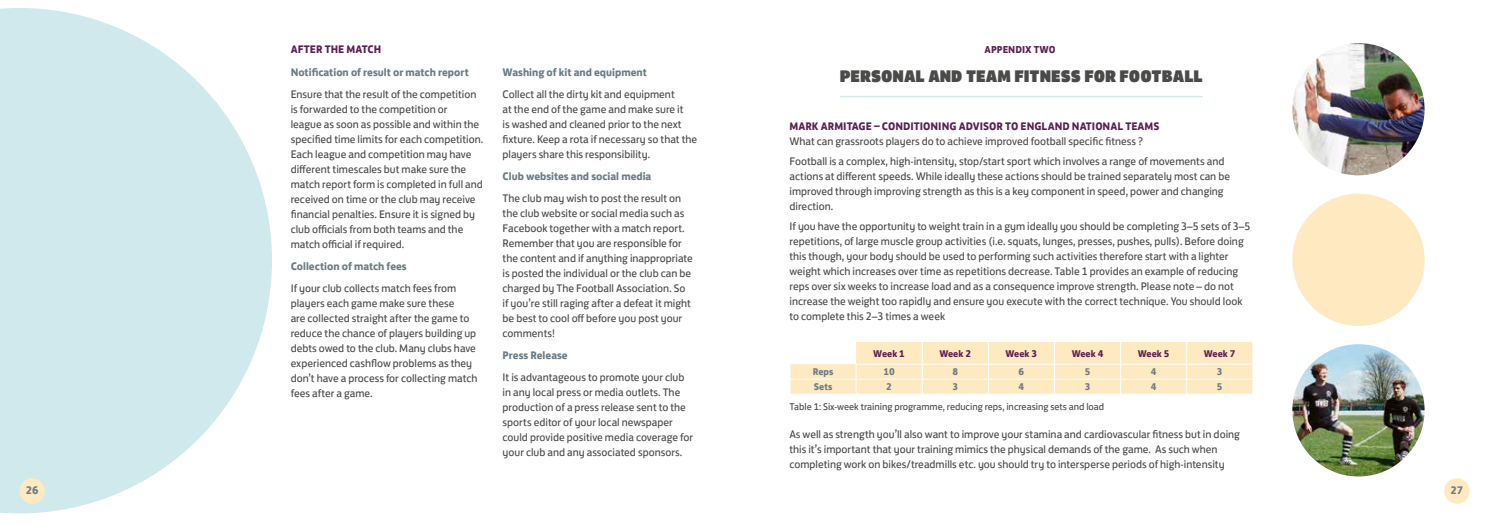
<style>
.page{position:relative;width:1489px;height:525px;background:#fff}
.page>*{position:absolute;margin:0;border:0;box-sizing:border-box;transform-origin:0 0}
.t1{font:17.25px "FS Jack Poster";color:#4a4a49}
.t2{font:11.25px/15px "FS Jack";color:#4a4a49}
.t3{font:700 11.25px "FS Jack";color:#6b7c85}
.t4{font:700 11.25px "FS Jack";color:#5c2053}
.t5{font:700 10.38px "FS Jack";color:#5c2053}
.t6{font:10px "FS Jack";color:#4a4a49}
.t7{font:700 10px "FS Jack";color:#5c2053}
.t8{font:700 10px "FS Jack";color:#6b7c85}
</style>
<div class="page">
<hr style="left:839px;top:96px;width:363px;height:1px;background:#cfe9ec">
<img style="left:1292px;top:43px;width:132px;height:132px;border-radius:66px">
<div style="left:1292px;top:193px;width:132px;height:133px;background:#ffe9c0;border-radius:50%"></div>
<img style="left:1292px;top:344px;width:132px;height:132px;border-radius:66px">
<svg style="left:790px;top:342px;width:463px;height:51px;background:#ffebc7"></svg>
<svg style="left:0;top:8px;width:272px;height:505px;fill:#cfe9ec"></svg>
<div style="left:1443px;top:478px;width:26px;height:25px;background:#ffe9c0;border-radius:50%"></div>
<div style="left:19px;top:478px;width:26px;height:25px;background:#ffe9c0;border-radius:50%"></div>
<p class="t4" style="left:291px;top:40px;width:92px">AFTER THE MATCH</p>
<p class="t3" style="left:291px;top:62px;width:180px">Notification of result or match report</p>
<p class="t2" style="left:291px;top:85px;width:194px">Ensure that the result of the competition is forwarded to the competition or<br>league as soon as possible and within the specified time limits for each competition.<br>Each league and competition may have different timescales but make sure the match report form is completed in full and received on time or the club may receive financial penalties. Ensure it is signed by club officials from both teams and the match official if required.</p>
<p class="t3" style="left:291px;top:256px;width:118px">Collection of match fees</p>
<p class="t2" style="left:291px;top:279px;width:188px">If your club collects match fees from players each game make sure these<br>are collected straight after the game to reduce the chance of players building up debts owed to the club. Many clubs have experienced cashflow problems as they don’t have a process for collecting match fees after a game.</p>
<p class="t3" style="left:502px;top:62px;width:146px">Washing of kit and equipment</p>
<p class="t2" style="left:502px;top:85px;width:196px">Collect all the dirty kit and equipment<br>at the end of the game and make sure it<br>is washed and cleaned prior to the next fixture. Keep a rota if necessary so that the players share this responsibility.</p>
<p class="t3" style="left:502px;top:166px;width:150px">Club websites and social media</p>
<p class="t2" style="left:502px;top:189px;width:192px">The club may wish to post the result on the club website or social media such as Facebook together with a match report.<br>Remember that you are responsible for the content and if anything inappropriate is posted the individual or the club can be charged by The Football Association. So if you’re still raging after a defeat it might be best to cool off before you post your comments!</p>
<p class="t3" style="left:502px;top:345px;width:67px">Press Release</p>
<p class="t2" style="left:502px;top:369px;width:192px">It is advantageous to promote your club in any local press or media outlets. The production of a press release sent to the sports editor of your local newspaper could provide positive media coverage for your club and any associated sponsors.</p>
<p class="t5" style="left:984px;top:40px;width:72px">APPENDIX TWO</p>
<h1 class="t1" style="left:839px;top:61px;width:364px">PERSONAL AND TEAM FITNESS FOR FOOTBALL</h1>
<p class="t4" style="left:789px;top:116px;width:371px">MARK ARMITAGE – CONDITIONING ADVISOR TO ENGLAND NATIONAL TEAMS</p>
<p class="t2" style="left:789px;top:129px;width:436px;line-height:20.2px">What can grassroots players do to achieve improved football specific fitness ?<br>Football is a complex, high-intensity, stop/start sport which involves a range of movements and</p>
<p class="t2" style="left:789px;top:167px;width:442px">actions at different speeds. While ideally these actions should be trained separately most can be improved through improving strength as this is a key component in speed, power and changing direction.</p>
<p class="t2" style="left:789px;top:218px;width:462px">If you have the opportunity to weight train in a gym ideally you should be completing 3–5 sets of 3–5 repetitions, of large muscle group activities (i.e. squats, lunges, presses, pushes, pulls). Before doing this though, your body should be used to performing such activities therefore start with a lighter weight which increases over time as repetitions decrease. Table 1 provides an example of reducing reps over six weeks to increase load and as a consequence improve strength. Please note – do not increase the weight too rapidly and ensure you execute with the correct technique. You should look to complete this 2–3 times a week</p>
<p class="t7" style="left:873px;top:344px;width:33px">Week 1</p>
<p class="t7" style="left:939px;top:344px;width:33px">Week 2</p>
<p class="t7" style="left:1005px;top:344px;width:33px">Week 3</p>
<p class="t7" style="left:1071px;top:344px;width:33px">Week 4</p>
<p class="t7" style="left:1137px;top:344px;width:33px">Week 5</p>
<p class="t7" style="left:1203px;top:344px;width:33px">Week 7</p>
<p class="t8" style="left:812px;top:363px;width:22px">Reps</p>
<p class="t8" style="left:883px;top:363px;width:13px">10</p>
<p class="t8" style="left:952px;top:363px;width:7px">8</p>
<p class="t8" style="left:1018px;top:363px;width:7px">6</p>
<p class="t8" style="left:1084px;top:363px;width:7px">5</p>
<p class="t8" style="left:1150px;top:363px;width:7px">4</p>
<p class="t8" style="left:1216px;top:363px;width:7px">3</p>
<p class="t8" style="left:813px;top:378px;width:20px">Sets</p>
<p class="t8" style="left:886px;top:378px;width:7px">2</p>
<p class="t8" style="left:952px;top:378px;width:7px">3</p>
<p class="t8" style="left:1018px;top:378px;width:7px">4</p>
<p class="t8" style="left:1084px;top:378px;width:7px">3</p>
<p class="t8" style="left:1150px;top:378px;width:7px">4</p>
<p class="t8" style="left:1216px;top:378px;width:7px">5</p>
<p class="t6" style="left:789px;top:398px;width:316px">Table 1: Six-week training programme, reducing reps, increasing sets and load</p>
<p class="t2" style="left:789px;top:425px;width:452px">As well as strength you’ll also want to improve your stamina and cardiovascular fitness but in doing this it’s important that your training mimics the physical demands of the game. As such when completing work on bikes/treadmills etc. you should try to intersperse periods of high-intensity</p>
<p class="t3" style="left:26px;top:480px;width:14px">26</p>
<p class="t3" style="left:1450px;top:480px;width:14px">27</p>
</div>
